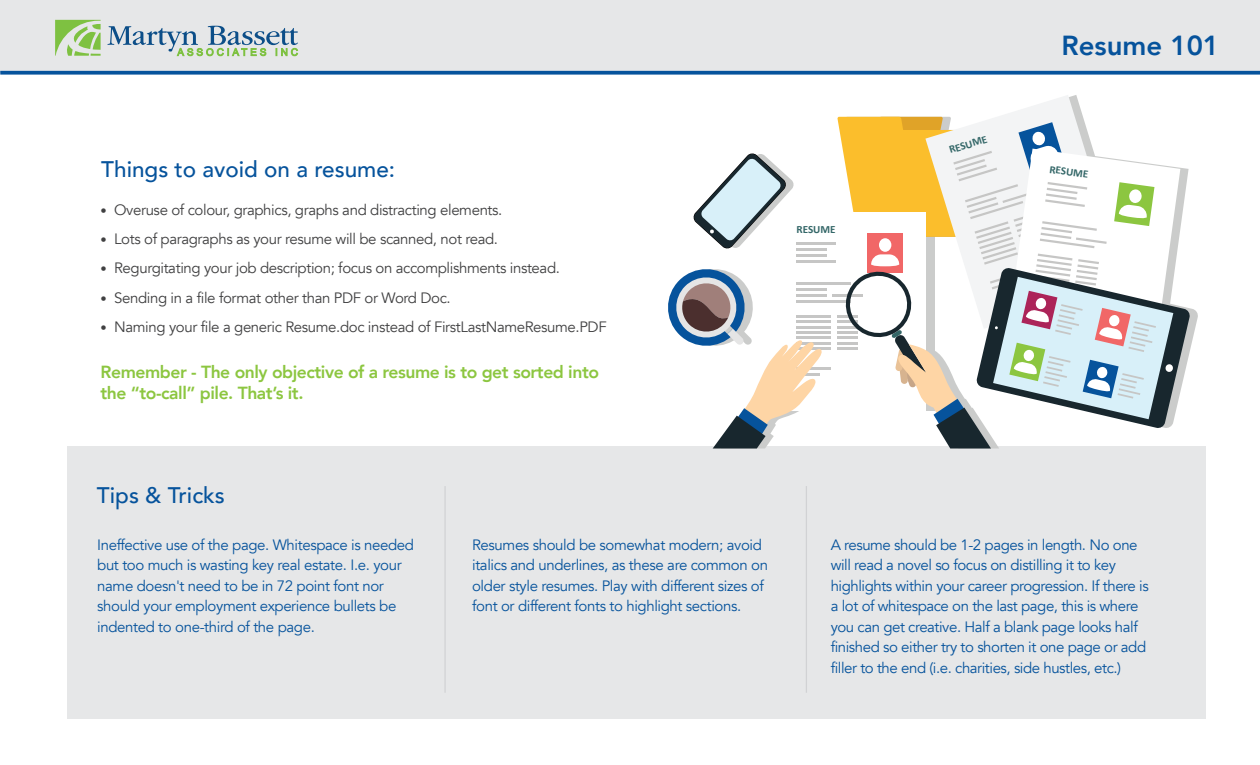
<style>
.page{position:relative;width:1260px;height:765px;background:#fff}
.page>*{position:absolute;margin:0;border:0;box-sizing:border-box;transform-origin:0 0}
.t1{font:800 27.5px "Avenir";color:#06539c}
.t2{font:500 22.5px "Avenir";color:#06539c}
.t3{font:800 17.5px/21px "Avenir";letter-spacing:-.025em;color:#8cc640}
.t4{font:15px/20.5px "Avenir";letter-spacing:-.025em;color:#06539c}
.t5{font:15px/29.2px "Avenir";letter-spacing:-.025em;color:#404041}
.t6{font:700 11.12px "Calibri";color:#346768}
.s1{font-size:12.5px}
</style>
<div class="page">
<div style="left:67px;top:446px;width:1138px;height:272px;background:#e6e7e8"></div>
<div style="left:0;top:0;width:1260px;height:73px;background:#e6e7e8"></div>
<svg style="left:0;top:71px;width:1260px;height:4px;fill:#06539c"></svg>
<svg style="left:107px;top:26px;width:191px;height:30px"></svg>
<svg style="left:55px;top:20px;width:46px;height:36px"></svg>
<hr style="left:806px;top:486px;width:1px;height:207px;background:#d1d2d4">
<hr style="left:444px;top:486px;width:2px;height:207px;background:#d1d2d4">
<svg style="left:693px;top:153px;width:101px;height:96px"></svg>
<div style="left:777px;top:212px;width:149px;height:199px;background:#fff"></div>
<hr style="left:797px;top:243px;width:39px;height:2px;background:#c6c6c5">
<hr style="left:797px;top:249px;width:30px;height:2px;background:#c6c6c5">
<hr style="left:797px;top:254px;width:30px;height:3px;background:#c6c6c5">
<hr style="left:797px;top:260px;width:39px;height:3px;background:#c6c6c5">
<hr style="left:797px;top:282px;width:54px;height:3px;background:#c6c6c5">
<hr style="left:832px;top:294px;width:31px;height:2px;background:#c6c6c5">
<hr style="left:797px;top:300px;width:54px;height:2px;background:#c6c6c5">
<svg style="left:925px;top:95px;width:158px;height:22px"></svg>
<svg style="left:837px;top:117px;width:361px;height:332px"></svg>
<svg style="left:668px;top:269px;width:163px;height:180px"></svg>
<h2 class="t2" style="left:101px;top:160px;width:295px">Things to avoid on a resume:</h2>
<p class="t5" style="left:101px;top:196px;width:508px"><span class="s1">ï</span> Overuse of colour, graphics, graphs and distracting elements.<br><span class="s1">ï</span> Lots of paragraphs as your resume will be scanned, not read.<br><span class="s1">ï</span> Regurgitating your job description; focus on accomplishments instead.<br><span class="s1">ï</span> Sending in a file format other than PDF or Word Doc.<br><span class="s1">ï</span> Naming your file a generic Resume.doc instead of FirstLastNameResume.PDF</p>
<p class="t3" style="left:101px;top:363px;width:500px">Remember - The only objective of a resume is to get sorted into the ìto-callî pile. Thatís it.</p>
<p class="t6" style="left:797px;top:223px;width:41px">RESUME</p>
<p class="t6" style="left:948px;top:144px;width:41px;rotate:-17deg">RESUME</p>
<h1 class="t1" style="left:1061px;top:34px;width:159px">Resume 101</h1>
<p class="t6" style="left:1051px;top:162px;width:41px;rotate:8deg">RESUME</p>
<h2 class="t2" style="left:97px;top:486px;width:129px">Tips &amp; Tricks</h2>
<p class="t4" style="left:97px;top:536px;width:318px">Ineffective use of the page. Whitespace is needed but too much is wasting key real estate. I.e. your name doesn't need to be in 72 point font nor should your employment experience bullets be indented to one-third of the page.</p>
<p class="t4" style="left:472px;top:536px;width:297px">Resumes should be somewhat modern; avoid italics and underlines, as these are common on older style resumes. Play with different sizes of font or different fonts to highlight sections.</p>
<p class="t4" style="left:831px;top:536px;width:320px">A resume should be 1-2 pages in length. No one will read a novel so focus on distilling it to key highlights within your career progression. If there is a lot of whitespace on the last page, this is where you can get creative. Half a blank page looks half finished so either try to shorten it one page or add filler to the end (i.e. charities, side hustles, etc.)</p>
</div>
